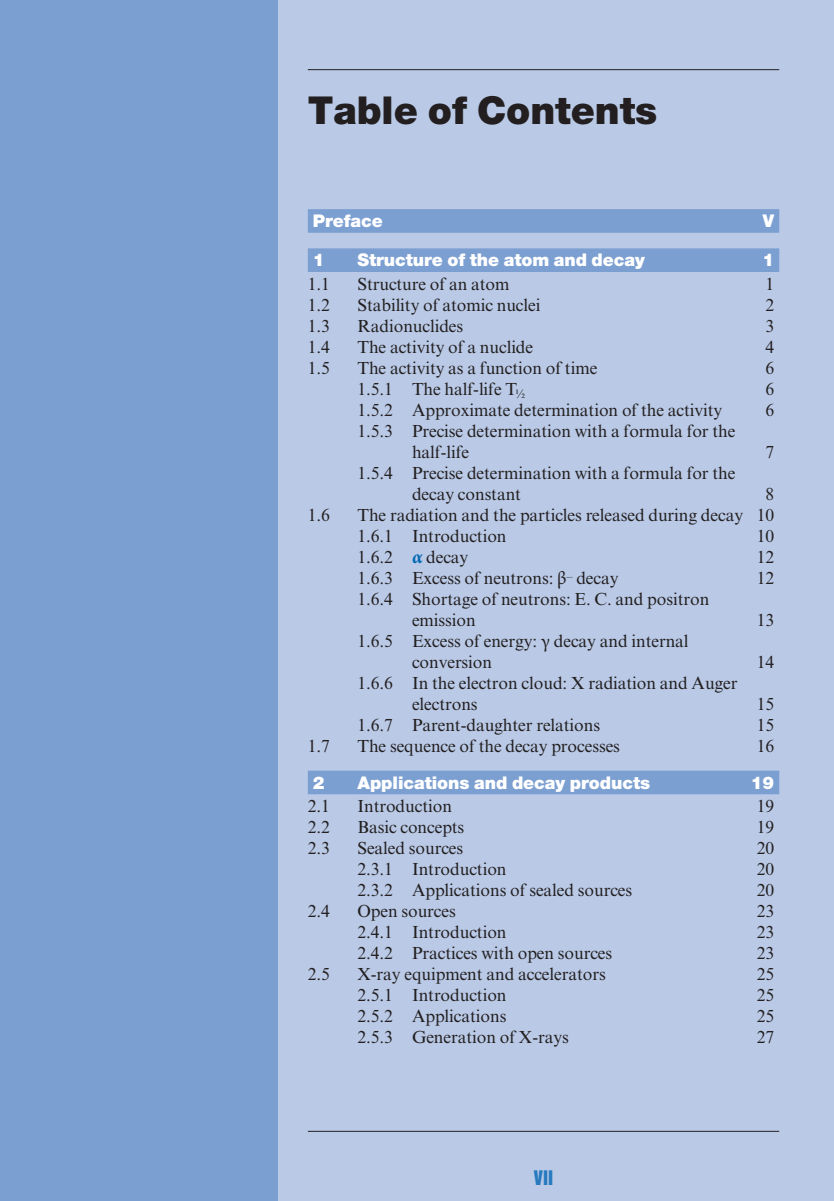
<style>
.page{position:relative;width:834px;height:1201px;background:#b9c9e6}
.page>*{position:absolute;margin:0;border:0;box-sizing:border-box;transform-origin:0 0}
.t1{font:900 38.5px "Helvetica Neue LT Std";letter-spacing:-.005em;color:#231f20}
.t2{font:18.38px "Helvetica Inserat LT Std";color:#277abe}
.t3{font:17.5px/21px "Times New Roman MT Std";letter-spacing:-.005em;color:#231f20}
.t4{font:900 17.5px "Helvetica Neue LT Std";letter-spacing:-.005em;color:#fff}
.s1{font-family:"Minion Pro";font-weight:700;font-style:italic;font-size:19.25px;color:#0168b3}
.s2{font-family:"Minion Pro";font-size:18.38px}
</style>
<div class="page">
<div style="left:0;top:0;width:278px;height:1201px;background:#7c9fd2"></div>
<div style="left:308px;top:209px;width:471px;height:24px;background:#7c9fd2"></div>
<div style="left:308px;top:248px;width:471px;height:24px;background:#7c9fd2"></div>
<div style="left:308px;top:771px;width:471px;height:23px;background:#7c9fd2"></div>
<hr style="left:308px;top:69px;width:471px;height:1px;background:#231f20">
<hr style="left:308px;top:1131px;width:471px;height:1px;background:#231f20">
<p class="t1" style="left:308px;top:97px;width:351px">Table of Contents</p>
<p class="t4" style="left:313px;top:215px;width:71px">Preface</p>
<p class="t4" style="left:763px;top:215px;width:13px">V</p>
<p class="t4" style="left:313px;top:254px;width:13px">1</p>
<p class="t4" style="left:357px;top:254px;width:289px">Structure of the atom and decay</p>
<p class="t4" style="left:762px;top:254px;width:13px">1</p>
<p class="t3" style="left:308px;top:275px;width:24px">1.1</p>
<p class="t3" style="left:357px;top:275px;width:154px">Structure of an atom</p>
<p class="t3" style="left:765px;top:275px;width:10px">1</p>
<p class="t3" style="left:308px;top:296px;width:24px">1.2</p>
<p class="t3" style="left:357px;top:296px;width:184px">Stability of atomic nuclei</p>
<p class="t3" style="left:765px;top:296px;width:10px">2</p>
<p class="t3" style="left:308px;top:317px;width:24px">1.3</p>
<p class="t3" style="left:357px;top:317px;width:107px">Radionuclides</p>
<p class="t3" style="left:765px;top:317px;width:10px">3</p>
<p class="t3" style="left:308px;top:338px;width:24px">1.4</p>
<p class="t3" style="left:357px;top:338px;width:177px">The activity of a nuclide</p>
<p class="t3" style="left:765px;top:338px;width:10px">4</p>
<p class="t3" style="left:308px;top:359px;width:24px">1.5</p>
<p class="t3" style="left:357px;top:359px;width:241px">The activity as a function of time</p>
<p class="t3" style="left:765px;top:359px;width:10px">6</p>
<p class="t3" style="left:357px;top:380px;width:169px">1.5.1 The half-life T<sub>½</sub></p>
<p class="t3" style="left:765px;top:380px;width:10px">6</p>
<p class="t3" style="left:357px;top:401px;width:366px">1.5.2 Approximate determination of the activity</p>
<p class="t3" style="left:765px;top:401px;width:10px">6</p>
<p class="t3" style="left:412px;top:422px;width:325px;text-indent:-55px">1.5.3 Precise determination with a formula for the half-life</p>
<p class="t3" style="left:765px;top:443px;width:10px">7</p>
<p class="t3" style="left:412px;top:464px;width:325px;text-indent:-55px">1.5.4 Precise determination with a formula for the decay constant</p>
<p class="t3" style="left:765px;top:485px;width:10px">8</p>
<p class="t3" style="left:308px;top:506px;width:24px">1.6</p>
<p class="t3" style="left:357px;top:506px;width:418px">The radiation and the particles released during decay 10<br>1.6.1 Introduction</p>
<p class="t3" style="left:757px;top:527px;width:19px">10</p>
<p class="t3" style="left:357px;top:548px;width:112px">1.6.2 <span class="s1">α</span> decay</p>
<p class="t3" style="left:757px;top:548px;width:19px">12</p>
<p class="t3" style="left:357px;top:569px;width:263px">1.6.3 Excess of neutrons: <span class="s2">β</span><sup>–</sup> decay</p>
<p class="t3" style="left:757px;top:569px;width:19px">12</p>
<p class="t3" style="left:412px;top:590px;width:299px;text-indent:-55px">1.6.4 Shortage of neutrons: E. C. and positron emission</p>
<p class="t3" style="left:757px;top:611px;width:19px">13</p>
<p class="t3" style="left:412px;top:632px;width:278px;text-indent:-55px">1.6.5 Excess of energy: <span class="s2">γ</span> decay and internal conversion</p>
<p class="t3" style="left:412px;top:674px;width:327px;text-indent:-55px">1.6.6 In the electron cloud: X radiation and Auger electrons</p>
<p class="t3" style="left:757px;top:653px;width:19px">14</p>
<p class="t3" style="left:757px;top:695px;width:19px">15</p>
<p class="t3" style="left:357px;top:716px;width:244px">1.6.7 Parent-daughter relations</p>
<p class="t3" style="left:757px;top:716px;width:19px">15</p>
<p class="t3" style="left:308px;top:737px;width:24px">1.7</p>
<p class="t3" style="left:357px;top:737px;width:264px">The sequence of the decay processes</p>
<p class="t3" style="left:757px;top:737px;width:19px">16</p>
<p class="t4" style="left:313px;top:776px;width:13px">2</p>
<p class="t4" style="left:357px;top:776px;width:294px">Applications and decay products</p>
<p class="t4" style="left:751px;top:776px;width:25px">19</p>
<p class="t3" style="left:308px;top:797px;width:24px">2.1</p>
<p class="t3" style="left:357px;top:797px;width:96px">Introduction</p>
<p class="t3" style="left:757px;top:797px;width:19px">19</p>
<p class="t3" style="left:308px;top:818px;width:24px">2.2</p>
<p class="t3" style="left:357px;top:818px;width:108px">Basic concepts</p>
<p class="t3" style="left:757px;top:818px;width:19px">19</p>
<p class="t3" style="left:308px;top:839px;width:24px">2.3</p>
<p class="t3" style="left:357px;top:839px;width:107px">Sealed sources</p>
<p class="t3" style="left:757px;top:839px;width:19px">20</p>
<p class="t3" style="left:357px;top:860px;width:151px">2.3.1 Introduction</p>
<p class="t3" style="left:757px;top:860px;width:19px">20</p>
<p class="t3" style="left:357px;top:881px;width:276px">2.3.2 Applications of sealed sources</p>
<p class="t3" style="left:757px;top:881px;width:19px">20</p>
<p class="t3" style="left:308px;top:902px;width:24px">2.4</p>
<p class="t3" style="left:357px;top:902px;width:100px">Open sources</p>
<p class="t3" style="left:757px;top:902px;width:19px">23</p>
<p class="t3" style="left:357px;top:923px;width:151px">2.4.1 Introduction</p>
<p class="t3" style="left:757px;top:923px;width:19px">23</p>
<p class="t3" style="left:357px;top:944px;width:256px">2.4.2 Practices with open sources</p>
<p class="t3" style="left:757px;top:944px;width:19px">23</p>
<p class="t3" style="left:308px;top:965px;width:24px">2.5</p>
<p class="t3" style="left:357px;top:965px;width:250px">X-ray equipment and accelerators</p>
<p class="t3" style="left:757px;top:965px;width:19px">25</p>
<p class="t3" style="left:357px;top:986px;width:151px">2.5.1 Introduction</p>
<p class="t3" style="left:757px;top:986px;width:19px">25</p>
<p class="t3" style="left:357px;top:1007px;width:150px">2.5.2 Applications</p>
<p class="t3" style="left:757px;top:1007px;width:19px">25</p>
<p class="t3" style="left:357px;top:1028px;width:213px">2.5.3 Generation of X-rays</p>
<p class="t3" style="left:757px;top:1028px;width:19px">27</p>
<p class="t2" style="left:534px;top:1170px;width:21px">VII</p>
</div>
